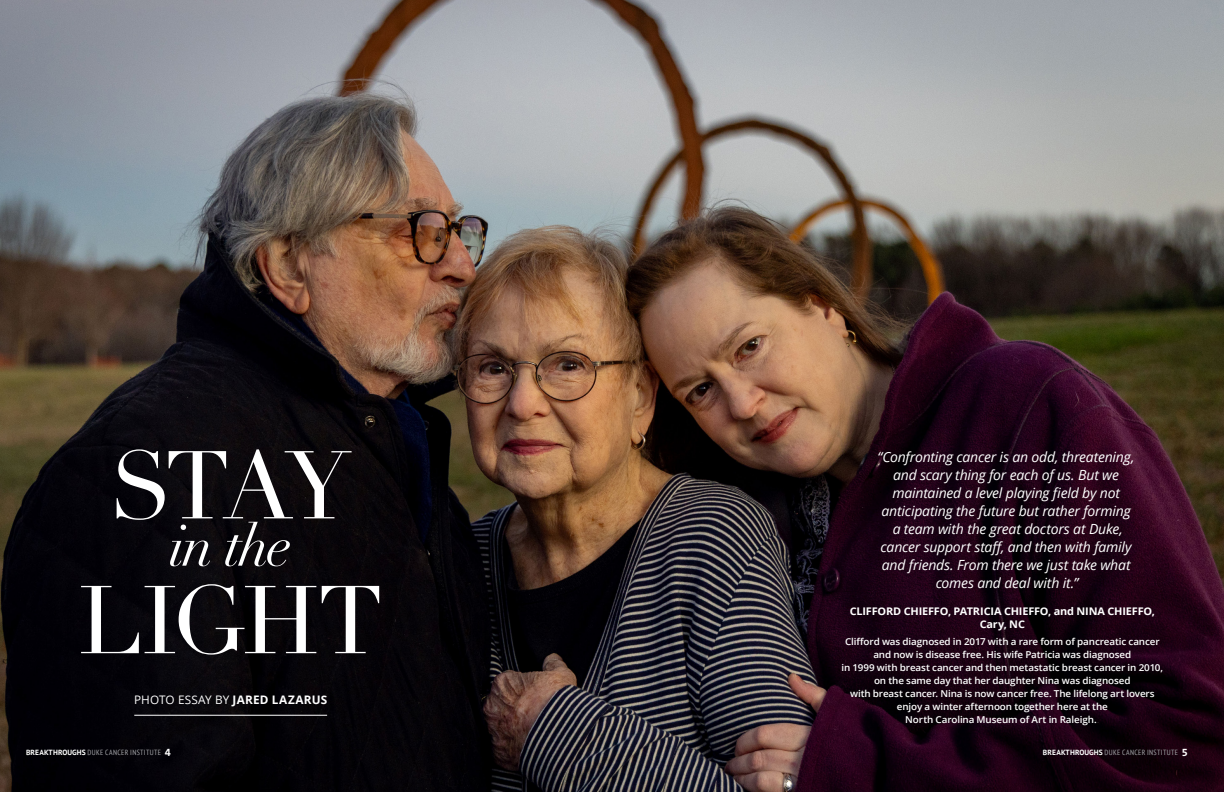
<style>
.page{position:relative;width:1224px;height:792px;background:#fff}
.page>*{position:absolute;margin:0;border:0;box-sizing:border-box;transform-origin:0 0}
.t1{font:94.5px "Didot";letter-spacing:-.07em;color:#fff}
.t2{font:italic 57.8px "Didot";color:#fff}
.t3{font:italic 14px/18px "Open Sans";letter-spacing:-.015em;color:#fff;text-align:center}
.t4{font:11.8px "Open Sans";letter-spacing:.005em;color:#fff}
.t5{font:700 10.5px/13px "Open Sans";letter-spacing:-.015em;color:#fff;text-align:center;scale:1.04 1}
.t6{font:600 9.5px/13px "Open Sans";letter-spacing:-.01em;color:#fff;text-align:center;scale:1.04 1}
.t7{font:condensed 7.5px "PT Sans";letter-spacing:.045em;color:#a8a9ad}
.s1{font-weight:700}
.s2{font-family:"Frutiger LT Pro";font-weight:400;color:#231f20}
.s3{font-weight:700;font-stretch:normal;color:#fff}
.s4{font-family:"The Sans B W7";font-weight:700;font-stretch:normal;font-size:11px;color:#fff}
</style>
<div class="page">
<img style="left:0;top:0;width:1224px;height:792px">
<hr style="left:134px;top:715px;width:193px;height:1px;background:#fff">
<p class="t1" style="left:110px;top:429px;width:243px">STAY</p>
<p class="t2" style="left:169px;top:510px;width:124px">in the</p>
<p class="t1" style="left:78px;top:564px;width:306px">LIGHT</p>
<p class="t4" style="left:134px;top:692px;width:194px">PHOTO ESSAY BY <span class="s1">JARED LAZARUS</span></p>
<p class="t3" style="left:877px;top:448px;width:258px">“Confronting cancer is an odd, threatening, and scary thing for each of us. But we maintained a level playing field by not anticipating the future but rather forming a team with the great doctors at Duke, cancer support staff, and then with family and friends. From there we just take what comes and deal with it.”</p>
<p class="t5" style="left:850px;top:604px;width:295px">CLIFFORD CHIEFFO, PATRICIA CHIEFFO, and NINA CHIEFFO,<br>Cary, NC</p>
<p class="t6" style="left:842px;top:634px;width:311px">Clifford was diagnosed in 2017 with a rare form of pancreatic cancer and now is disease free. His wife Patricia was diagnosed<br>in 1999 with breast cancer and then metastatic breast cancer in 2010, on the same day that her daughter Nina was diagnosed<br>with breast cancer. Nina is now cancer free. The lifelong art lovers enjoy a winter afternoon together here at the<br>North Carolina Museum of Art in Raleigh.<span class="s2">.</span></p>
<p class="t7" style="left:26px;top:748px;width:147px"><span class="s3">BREAKTHROUGHS</span> DUKE CANCER INSTITUTE <span class="s4">4</span></p>
<p class="t7" style="left:1043px;top:748px;width:147px"><span class="s3">BREAKTHROUGHS</span> DUKE CANCER INSTITUTE <span class="s4">5</span></p>
</div>
